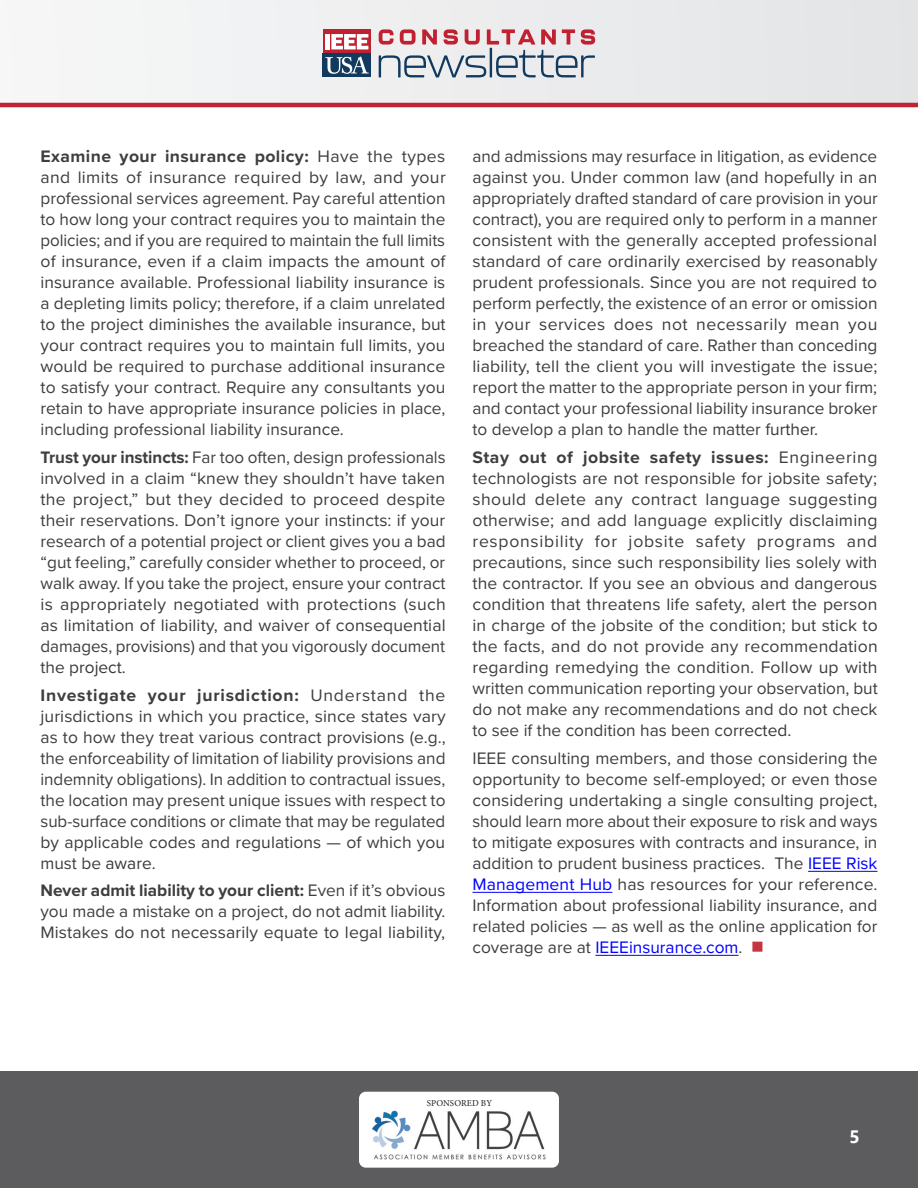
<style>
.page{position:relative;width:918px;height:1188px;background:#fff}
.page>*{position:absolute;margin:0;border:0;box-sizing:border-box;transform-origin:0 0}
.t1{font:700 18px "Segoe UI";color:#fff}
.Paragraph{font:17.25px/21px "Proxima Nova";color:#3e3e3f;text-align:justify}
.t2{font:9px "Minion Pro";letter-spacing:.01em;color:#231f20}
.s1{font-weight:700}
.s2{color:#383838}
.s3{color:#00f}
.s4{color:#c53542}
</style>
<div class="page">
<div style="left:0;top:0;width:918px;height:104px;background:#ededee"></div>
<div style="left:0;top:1071px;width:918px;height:117px;background:#5c5c5f"></div>
<div style="left:359px;top:1092px;width:200px;height:76px;background:#fff;border-radius:7px"></div>
<img style="left:372px;top:1110px;width:174px;height:50px">
<div style="left:323px;top:29px;width:48px;height:48px;background:#be2231"></div>
<div style="left:323px;top:53px;width:48px;height:24px;background:#123a5e"></div>
<div style="left:325px;top:34px;width:5px;height:15px;background:#fff"></div>
<svg style="left:331px;top:34px;width:37px;height:15px"></svg>
<svg style="left:325px;top:56px;width:44px;height:18px"></svg>
<svg style="left:379px;top:29px;width:216px;height:48px"></svg>
<hr style="left:0;top:103px;width:918px;height:4px;background:#bf2432">
<hr style="left:808px;top:871px;width:69px;height:1px;background:#00f">
<hr style="left:472px;top:892px;width:140px;height:1px;background:#00f">
<hr style="left:595px;top:955px;width:144px;height:1px;background:#00f">
<p class="Paragraph" style="left:40px;top:145px;width:407px"><span class="s1">Examine your insurance policy:</span> Have the types and limits of insurance required by law, and your professional services agreement. Pay careful attention to how long your contract requires you to maintain the policies; and if you are required to maintain the full limits of insurance, even if a claim impacts the amount of insurance available. Professional liability insurance is a depleting limits policy; therefore, if a claim unrelated to the project diminishes the available insurance, but your contract requires you to maintain full limits, you would be required to purchase additional insurance to satisfy your contract. Require any consultants you retain to have appropriate insurance policies in place, including professional liability ins<span class="s2">urance.</span></p>
<p class="Paragraph" style="left:40px;top:446px;width:407px"><span class="s1">Trust your instincts:</span> Far too often, design professionals involved in a claim “knew they shouldn’t have taken the project,” but they decided to proceed despite their reservations. Don’t ignore your instincts: if your research of a potential project or client gives you a bad “gut feeling,” carefully consider whether to proceed, or walk away. If you take the project, ensure your contract is appropriately negotiated with protections (such as limitation of liability, and waiver of consequential damages, provisions) and that you vigorously document the p<span class="s2">roject.</span></p>
<p class="Paragraph" style="left:40px;top:684px;width:407px"><span class="s1">Investigate your jurisdiction:</span> Understand the jurisdictions in which you practice, since states vary as to how they treat various contract provisions (e.g., the enforceability of limitation of liability provisions and indemnity obligations). In addition to contractual issues, the location may present unique issues with respect to sub-surface conditions or climate that may be regulated by applicable codes and regulations — of which you must be <span class="s2">aware.</span></p>
<p class="Paragraph" style="left:40px;top:879px;width:406px"><span class="s1">Never admit liability to your client:</span> Even if it’s obvious you made a mistake on a project, do not admit liability.<br>Mistakes do not necessarily equate to legal liability,</p>
<p class="Paragraph" style="left:472px;top:145px;width:407px">and admissions may resurface in litigation, as evidence against you. Under common law (and hopefully in an appropriately drafted standard of care provision in your contract), you are required only to perform in a manner consistent with the generally accepted professional standard of care ordinarily exercised by reasonably prudent professionals. Since you are not required to perform perfectly, the existence of an error or omission in your services does not necessarily mean you breached the standard of care. Rather than conceding liability, tell the client you will investigate the issue; report the matter to the appropriate person in your firm; and contact your professional liability insurance broker to develop a plan to handle the matter f<span class="s2">urther.</span></p>
<p class="Paragraph" style="left:472px;top:446px;width:407px"><span class="s1">Stay out of jobsite safety issues:</span> Engineering technologists are not responsible for jobsite safety; should delete any contract language suggesting otherwise; and add language explicitly disclaiming responsibility for jobsite safety programs and precautions, since such responsibility lies solely with the contractor. If you see an obvious and dangerous condition that threatens life safety, alert the person in charge of the jobsite of the condition; but stick to the facts, and do not provide any recommendation regarding remedying the condition. Follow up with written communication reporting your observation, but do not make any recommendations and do not check to see if the condition has been co<span class="s2">rrected.</span></p>
<p class="Paragraph" style="left:472px;top:747px;width:407px">IEEE consulting members, and those considering the opportunity to become self-employed; or even those considering undertaking a single consulting project, should learn more about their exposure to risk and ways to mitigate exposures with contracts and insurance, in addition to prudent business practices. The <span class="s3">IEEE Risk Management Hub</span> has resources for your reference.<br>Information about professional liability insurance, and related policies — as well as the online application for coverage are at <span class="s3">IEEEinsurance.com</span>. <span class="s4">■</span></p>
<p class="t2" style="left:427px;top:1097px;width:67px">SPONSORED BY</p>
<p class="t1" style="left:850px;top:1119px;width:12px">5</p>
</div>
